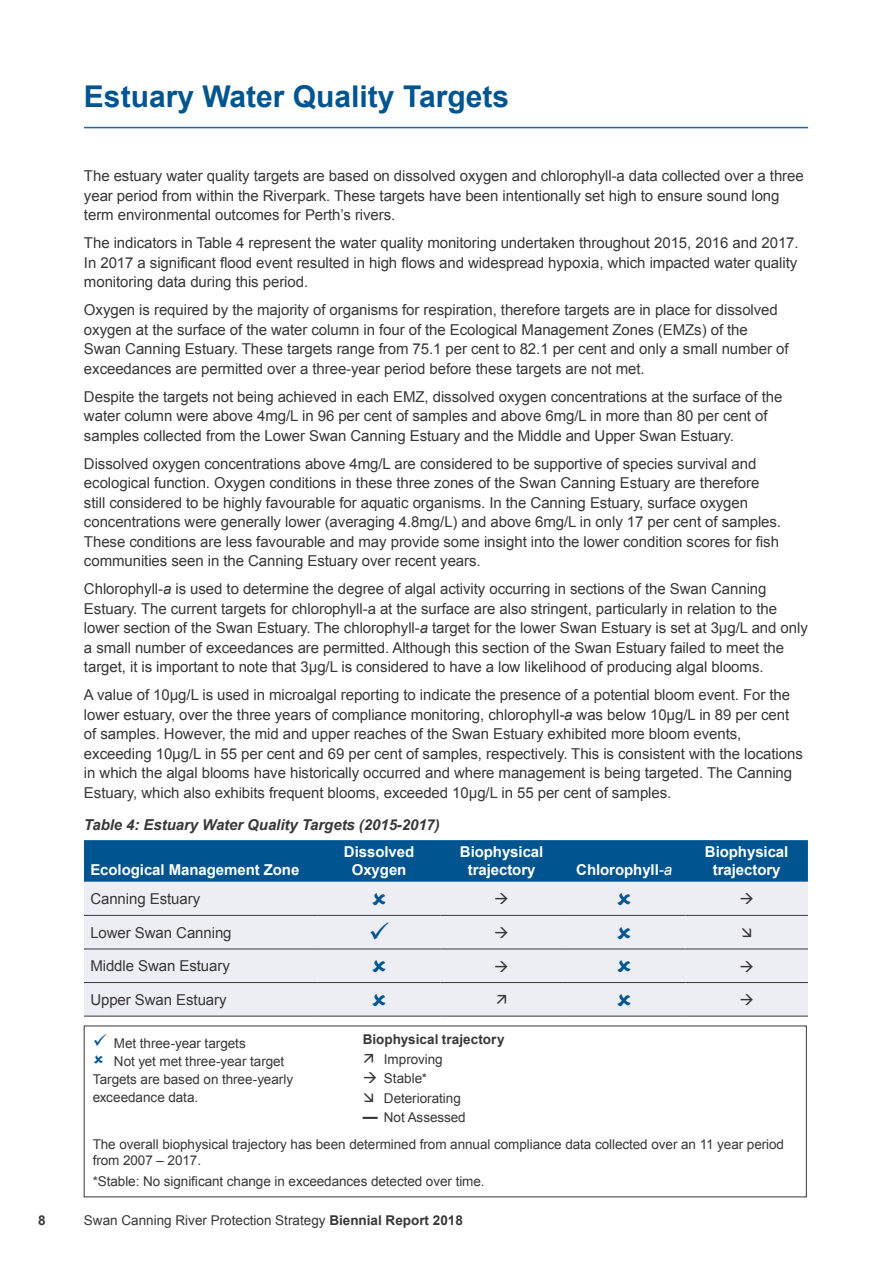
<style>
.page{position:relative;width:893px;height:1263px;background:#fff}
.page>*{position:absolute;margin:0;border:0;box-sizing:border-box;transform-origin:0 0}
.Section_H1{font:700 30px "Arial";color:#005590}
.t1{font:15px/19.5px "Arial";letter-spacing:-.005em;color:#383637}
.t2{font:700 15px/18px "Arial";letter-spacing:-.005em;color:#fff;text-align:center}
.t3{font:italic 700 15px "Arial";letter-spacing:-.005em;color:#383637}
.t4{font:13.5px/18px "Arial";letter-spacing:-.005em;color:#383637}
.t5{font:700 13.5px "Arial";letter-spacing:.005em;color:#383637}
.s1{font-style:italic}
.s2{font-weight:400;font-style:italic}
.s3{color:#005590}
.s4{font-weight:700;font-size:15px}
.s5{font-weight:700}
</style>
<div class="page">
<hr style="left:84px;top:127px;width:724px;height:1px;background:#1868ad">
<div style="left:84px;top:840px;width:724px;height:42px;background:#005590"></div>
<div style="left:84px;top:882px;width:724px;height:134px;background:#edeef4"></div>
<hr style="left:84px;top:915px;width:234px;height:1px;background:#383637">
<hr style="left:318px;top:915px;width:122px;height:1px;background:#383637">
<hr style="left:563px;top:915px;width:122px;height:1px;background:#383637">
<hr style="left:84px;top:949px;width:234px;height:1px;background:#383637">
<hr style="left:318px;top:949px;width:122px;height:1px;background:#383637">
<hr style="left:563px;top:949px;width:122px;height:1px;background:#383637">
<hr style="left:84px;top:982px;width:234px;height:1px;background:#383637">
<hr style="left:318px;top:982px;width:122px;height:1px;background:#383637">
<hr style="left:563px;top:982px;width:122px;height:1px;background:#383637">
<hr style="left:84px;top:1016px;width:234px;height:1px;background:#383637">
<hr style="left:318px;top:1016px;width:122px;height:1px;background:#383637">
<hr style="left:563px;top:1016px;width:122px;height:1px;background:#383637">
<hr style="left:440px;top:915px;width:123px;height:1px;background:#383637">
<hr style="left:685px;top:915px;width:123px;height:1px;background:#383637">
<hr style="left:440px;top:949px;width:123px;height:1px;background:#383637">
<hr style="left:685px;top:949px;width:123px;height:1px;background:#383637">
<hr style="left:440px;top:982px;width:123px;height:1px;background:#383637">
<hr style="left:685px;top:982px;width:123px;height:1px;background:#383637">
<hr style="left:440px;top:1016px;width:123px;height:1px;background:#383637">
<hr style="left:685px;top:1016px;width:123px;height:1px;background:#383637">
<svg style="left:372px;top:892px;width:14px;height:13px"></svg>
<svg style="left:617px;top:892px;width:14px;height:13px"></svg>
<svg style="left:617px;top:926px;width:14px;height:13px"></svg>
<svg style="left:742px;top:928px;width:9px;height:9px"></svg>
<svg style="left:372px;top:960px;width:14px;height:12px"></svg>
<svg style="left:617px;top:960px;width:14px;height:12px"></svg>
<svg style="left:372px;top:993px;width:14px;height:13px"></svg>
<svg style="left:497px;top:995px;width:9px;height:9px"></svg>
<svg style="left:617px;top:993px;width:14px;height:13px"></svg>
<svg style="left:496px;top:893px;width:12px;height:11px"></svg>
<svg style="left:741px;top:893px;width:12px;height:11px"></svg>
<svg style="left:370px;top:921px;width:19px;height:18px"></svg>
<svg style="left:496px;top:927px;width:12px;height:11px"></svg>
<svg style="left:496px;top:960px;width:12px;height:11px"></svg>
<svg style="left:741px;top:960px;width:12px;height:11px"></svg>
<svg style="left:741px;top:994px;width:12px;height:11px"></svg>
<p class="Section_H1" style="left:84px;top:77px;width:427px">Estuary Water Quality Targets</p>
<p class="t1" style="left:84px;top:166px;width:721px">The estuary water quality targets are based on dissolved oxygen and chlorophyll-a data collected over a three year period from within the Riverpark. These targets have been intentionally set high to ensure sound long term environmental outcomes for Perth’s rivers.</p>
<p class="t1" style="left:84px;top:233px;width:716px;text-align:justify">The indicators in Table 4 represent the water quality monitoring undertaken throughout 2015, 2016 and 2017.<br>In 2017 a significant flood event resulted in high flows and widespread hypoxia, which impacted water quality monitoring data during this period.</p>
<p class="t1" style="left:84px;top:300px;width:706px">Oxygen is required by the majority of organisms for respiration, therefore targets are in place for dissolved oxygen at the surface of the water column in four of the Ecological Management Zones (EMZs) of the Swan Canning Estuary. These targets range from 75.1 per cent to 82.1 per cent and only a small number of exceedances are permitted over a three-year period before these targets are not met.</p>
<p class="t1" style="left:84px;top:387px;width:700px">Despite the targets not being achieved in each EMZ, dissolved oxygen concentrations at the surface of the water column were above 4mg/L in 96 per cent of samples and above 6mg/L in more than 80 per cent of samples collected from the Lower Swan Canning Estuary and the Middle and Upper Swan Estuary.</p>
<p class="t1" style="left:84px;top:454px;width:699px">Dissolved oxygen concentrations above 4mg/L are considered to be supportive of species survival and ecological function. Oxygen conditions in these three zones of the Swan Canning Estuary are therefore still considered to be highly favourable for aquatic organisms. In the Canning Estuary, surface oxygen concentrations were generally lower (averaging 4.8mg/L) and above 6mg/L in only 17 per cent of samples.<br>These conditions are less favourable and may provide some insight into the lower condition scores for fish communities seen in the Canning Estuary over recent years.</p>
<p class="t1" style="left:84px;top:579px;width:725px">Chlorophyll-<span class="s1">a</span> is used to determine the degree of algal activity occurring in sections of the Swan Canning Estuary. The current targets for chlorophyll-a at the surface are also stringent, particularly in relation to the lower section of the Swan Estuary. The chlorophyll-<span class="s1">a</span> target for the lower Swan Estuary is set at 3µg/L and only a small number of exceedances are permitted. Although this section of the Swan Estuary failed to meet the target, it is important to note that 3µg/L is considered to have a low likelihood of producing algal blooms.</p>
<p class="t1" style="left:84px;top:685px;width:720px">A value of 10µg/L is used in microalgal reporting to indicate the presence of a potential bloom event. For the lower estuary, over the three years of compliance monitoring, chlorophyll<span class="s1">-a</span> was below 10µg/L in 89 per cent of samples. However, the mid and upper reaches of the Swan Estuary exhibited more bloom events, exceeding 10µg/L in 55 per cent and 69 per cent of samples, respectively. This is consistent with the locations in which the algal blooms have historically occurred and where management is being targeted. The Canning Estuary, which also exhibits frequent blooms, exceeded 10µg/L in 55 per cent of samples.</p>
<h3 class="t3" style="left:84px;top:815px;width:357px">Table 4: Estuary Water Quality Targets (2015-2017)</h3>
<p class="t2" style="left:90px;top:862px;width:211px">Ecological Management Zone</p>
<p class="t2" style="left:344px;top:844px;width:72px">Dissolved<br>Oxygen</p>
<p class="t2" style="left:460px;top:844px;width:85px">Biophysical trajectory</p>
<p class="t2" style="left:705px;top:844px;width:85px">Biophysical trajectory</p>
<p class="t2" style="left:576px;top:862px;width:97px">Chlorophyll<span class="s2">-a</span></p>
<p class="t1" style="left:90px;top:889px;width:111px">Canning Estuary</p>
<p class="t1" style="left:90px;top:923px;width:143px">Lower Swan Canning</p>
<p class="t1" style="left:90px;top:956px;width:141px">Middle Swan Estuary</p>
<p class="t1" style="left:90px;top:990px;width:138px">Upper Swan Estuary</p>
<p class="t4" style="left:93px;top:1035px;width:155px"><span class="s3">✓</span> Met three-year targets</p>
<p class="t4" style="left:114px;top:1053px;width:172px">Not yet met three-year target</p>
<p class="t4" style="left:93px;top:1071px;width:202px">Targets are based on three-yearly exceedance data.</p>
<p class="t5" style="left:363px;top:1031px;width:143px">Biophysical trajectory</p>
<p class="t4" style="left:384px;top:1050px;width:60px">Improving</p>
<p class="t4" style="left:363px;top:1070px;width:66px">→ Stable*</p>
<p class="t4" style="left:384px;top:1089px;width:78px">Deteriorating</p>
<p class="t4" style="left:363px;top:1109px;width:105px"><span class="s4">—</span> Not Assessed</p>
<p class="t4" style="left:93px;top:1136px;width:693px;line-height:16.5px">The overall biophysical trajectory has been determined from annual compliance data collected over an 11 year period from 2007 – 2017.</p>
<p class="t4" style="left:93px;top:1172px;width:393px">*Stable: No significant change in exceedances detected over time.</p>
<p class="t5" style="left:38px;top:1212px;width:9px">8</p>
<p class="t4" style="left:84px;top:1212px;width:380px">Swan Canning River Protection Strategy <span class="s5">Biennial Report 2018</span></p>
</div>
